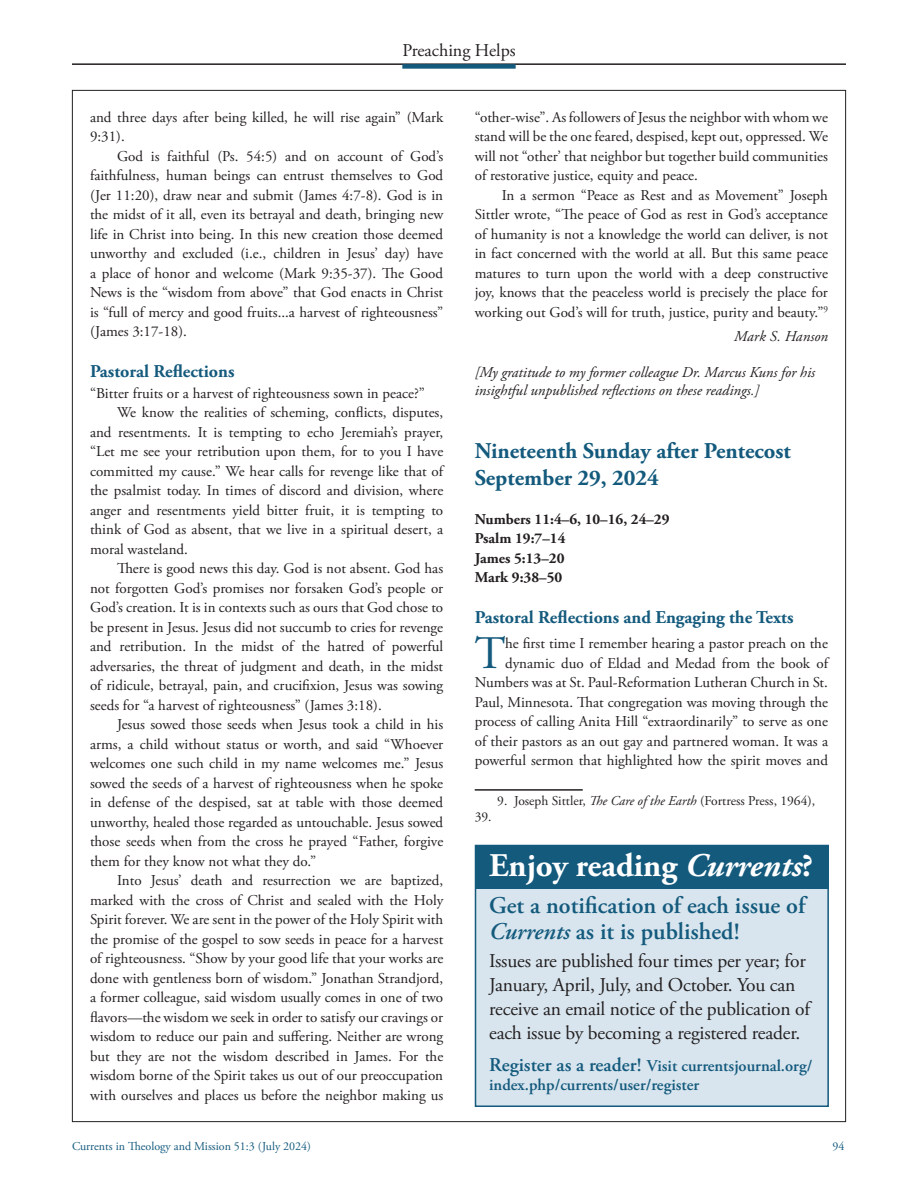
<style>
.page{position:relative;width:918px;height:1188px;background:#fff}
.page>*{position:absolute;margin:0;border:0;box-sizing:border-box;transform-origin:0 0}
.BR_PH_text_1st_parag{font:46.65px "Adobe Garamond Pro";color:#145a7d}
.subhead{font:700 33px "Adobe Garamond Pro";color:#fff}
.sub_subhead{font:600 24px/25.5px "Adobe Garamond Pro";color:#145a7d}
.PH_date{font:700 22.5px "Adobe Garamond Pro";color:#145a7d}
.body_text_no_indent{font:19.5px/24px "Adobe Garamond Pro";letter-spacing:-.01em;color:#231f20}
.PH_subhead{font:700 18px "Adobe Garamond Pro";color:#145a7d}
.t1{font:18px "Adobe Garamond Pro";color:#231f20}
.sub_subhead-2{font:600 16.5px/19.5px "Adobe Garamond Pro";color:#145a7d}
.BR_PH_text{font:15px/19.5px "Adobe Garamond Pro";color:#231f20;text-align:justify}
.BR_PH_text_1st_parag-2{font:15px/19.5px "Adobe Garamond Pro";color:#231f20;text-align:right}
.PH_author{font:italic 15px/18px "Adobe Garamond Pro";color:#231f20}
.PH_bible_texts{font:700 15px "Adobe Garamond Pro";color:#231f20}
.BR_PH_text_no-indent{font:15px "Adobe Garamond Pro";color:#231f20}
.footnote{font:13.5px "Adobe Garamond Pro";color:#231f20}
.t2{font:12px "Adobe Garamond Pro";color:#145a7d}
.s1{font-style:italic}
.s2{font-size:19.5px}
</style>
<div class="page">
<hr style="left:72px;top:63px;width:774px;height:2px;background:#231f20">
<div style="left:402px;top:64px;width:114px;height:5px;background:#145a7d"></div>
<hr style="left:475px;top:789px;width:108px;height:2px;background:#231f20">
<div style="left:475px;top:845px;width:354px;height:262px;background:#d8e5ee;border:2px solid #145a7d"></div>
<div style="left:477px;top:845px;width:352px;height:43px;background:#145a7d"></div>
<p class="t1" style="left:402px;top:39px;width:115px">Preaching Helps</p>
<p class="BR_PH_text" style="left:90px;top:108px;width:355px">and three days after being killed, he will rise again” (Mark<br>9:31).</p>
<p class="BR_PH_text" style="left:90px;top:147px;width:355px;text-indent:27px">God is faithful (Ps. 54:5) and on account of God’s faithfulness, human beings can entrust themselves to God (Jer 11:20), draw near and submit (James 4:7-8). God is in the midst of it all, even its betrayal and death, bringing new life in Christ into being. In this new creation those deemed unworthy and excluded (i.e., children in Jesus’ day) have a place of honor and welcome (Mark 9:35-37). The Good News is the “wisdom from above” that God enacts in Christ is “full of mercy and good fruits...a harvest of righteousness” (James 3:17-18).</p>
<p class="PH_subhead" style="left:90px;top:361px;width:146px">Pastoral Reflections</p>
<p class="BR_PH_text_no-indent" style="left:90px;top:384px;width:336px">“Bitter fruits or a harvest of righteousness sown in peace?”</p>
<p class="BR_PH_text" style="left:90px;top:403px;width:355px;text-indent:27px">We know the realities of scheming, conflicts, disputes, and resentments. It is tempting to echo Jeremiah’s prayer, “Let me see your retribution upon them, for to you I have committed my cause.” We hear calls for revenge like that of the psalmist today. In times of discord and division, where anger and resentments yield bitter fruit, it is tempting to think of God as absent, that we live in a spiritual desert, a moral wasteland.</p>
<p class="BR_PH_text" style="left:90px;top:559px;width:355px;text-indent:27px">There is good news this day. God is not absent. God has not forgotten God’s promises nor forsaken God’s people or God’s creation. It is in contexts such as ours that God chose to be present in Jesus. Jesus did not succumb to cries for revenge and retribution. In the midst of the hatred of powerful adversaries, the threat of judgment and death, in the midst of ridicule, betrayal, pain, and crucifixion, Jesus was sowing seeds for “a harvest of righteousness” (James 3:18).</p>
<p class="BR_PH_text" style="left:90px;top:715px;width:355px;text-indent:27px">Jesus sowed those seeds when Jesus took a child in his arms, a child without status or worth, and said “Whoever welcomes one such child in my name welcomes me.” Jesus sowed the seeds of a harvest of righteousness when he spoke in defense of the despised, sat at table with those deemed unworthy, healed those regarded as untouchable. Jesus sowed those seeds when from the cross he prayed “Father, forgive them for they know not what they do.”</p>
<p class="BR_PH_text" style="left:90px;top:871px;width:355px;text-indent:27px">Into Jesus’ death and resurrection we are baptized, marked with the cross of Christ and sealed with the Holy Spirit forever. We are sent in the power of the Holy Spirit with the promise of the gospel to sow seeds in peace for a harvest of righteousness. “Show by your good life that your works are done with gentleness born of wisdom.” Jonathan Strandjord, a former colleague, said wisdom usually comes in one of two flavors—the wisdom we seek in order to satisfy our cravings or wisdom to reduce our pain and suffering. Neither are wrong but they are not the wisdom described in James. For the wisdom borne of the Spirit takes us out of our preoccupation with ourselves and places us before the neighbor making us</p>
<p class="BR_PH_text" style="left:475px;top:108px;width:355px">“other-wise”. As followers of Jesus the neighbor with whom we stand will be the one feared, despised, kept out, oppressed. We will not “other’ that neighbor but together build communities of restorative justice, equity and peace.</p>
<p class="BR_PH_text" style="left:475px;top:186px;width:355px;text-indent:27px">In a sermon “Peace as Rest and as Movement” Joseph Sittler wrote, “The peace of God as rest in God’s acceptance of humanity is not a knowledge the world can deliver, is not in fact concerned with the world at all. But this same peace matures to turn upon the world with a deep constructive joy, knows that the peaceless world is precisely the place for working out God’s will for truth, justice, purity and beauty.”<sup>9</sup></p>
<p class="PH_author" style="left:734px;top:328px;width:95px">Mark S. Hanson</p>
<p class="PH_author" style="left:475px;top:364px;width:342px">[My gratitude to my former colleague Dr. Marcus Kuns for his insightful unpublished reflections on these readings.]</p>
<p class="PH_date" style="left:475px;top:438px;width:318px">Nineteenth Sunday after Pentecost</p>
<p class="PH_date" style="left:475px;top:465px;width:186px">September 29, 2024</p>
<p class="PH_bible_texts" style="left:475px;top:510px;width:196px">Numbers 11:4–6, 10–16, 24–29</p>
<p class="PH_bible_texts" style="left:475px;top:530px;width:92px">Psalm 19:7–14</p>
<p class="PH_bible_texts" style="left:475px;top:549px;width:91px">James 5:13–20</p>
<p class="PH_bible_texts" style="left:475px;top:569px;width:89px">Mark 9:38–50</p>
<p class="PH_subhead" style="left:475px;top:607px;width:320px">Pastoral Reflections and Engaging the Texts</p>
<p class="BR_PH_text_1st_parag" style="left:475px;top:625px;width:32px">T</p>
<p class="BR_PH_text_1st_parag-2" style="left:475px;top:634px;width:355px">he first time I remember hearing a pastor preach on the dynamic duo of Eldad and Medad from the book of Numbers was at St. Paul-Reformation Lutheran Church in St.<br>Paul, Minnesota. That congregation was moving through the process of calling Anita Hill “extraordinarily” to serve as one of their pastors as an out gay and partnered woman. It was a powerful sermon that highlighted how the spirit moves and</p>
<p class="footnote" style="left:497px;top:793px;width:319px">9. Joseph Sittler, <span class="s1">The Care of the Earth</span> (Fortress Press, 1964),</p>
<p class="footnote" style="left:475px;top:808px;width:18px">39.</p>
<p class="subhead" style="left:489px;top:846px;width:325px">Enjoy reading <span class="s1">Currents</span>?</p>
<p class="sub_subhead" style="left:489px;top:893px;width:318px">Get a notification of each issue of<br><span class="s1">Currents</span> as it is published!</p>
<p class="body_text_no_indent" style="left:489px;top:950px;width:323px">Issues are published four times per year; for January, April, July, and October. You can receive an email notice of the publication of each issue by becoming a registered reader.</p>
<p class="sub_subhead-2" style="left:489px;top:1056px;width:325px"><span class="s2">Register as a reader!</span> Visit currentsjournal.org/ index.php/currents/user/register</p>
<p class="t2" style="left:72px;top:1139px;width:241px">Currents in Theology and Mission 51:3 (July 2024)</p>
<p class="t2" style="left:832px;top:1139px;width:13px">94</p>
</div>
